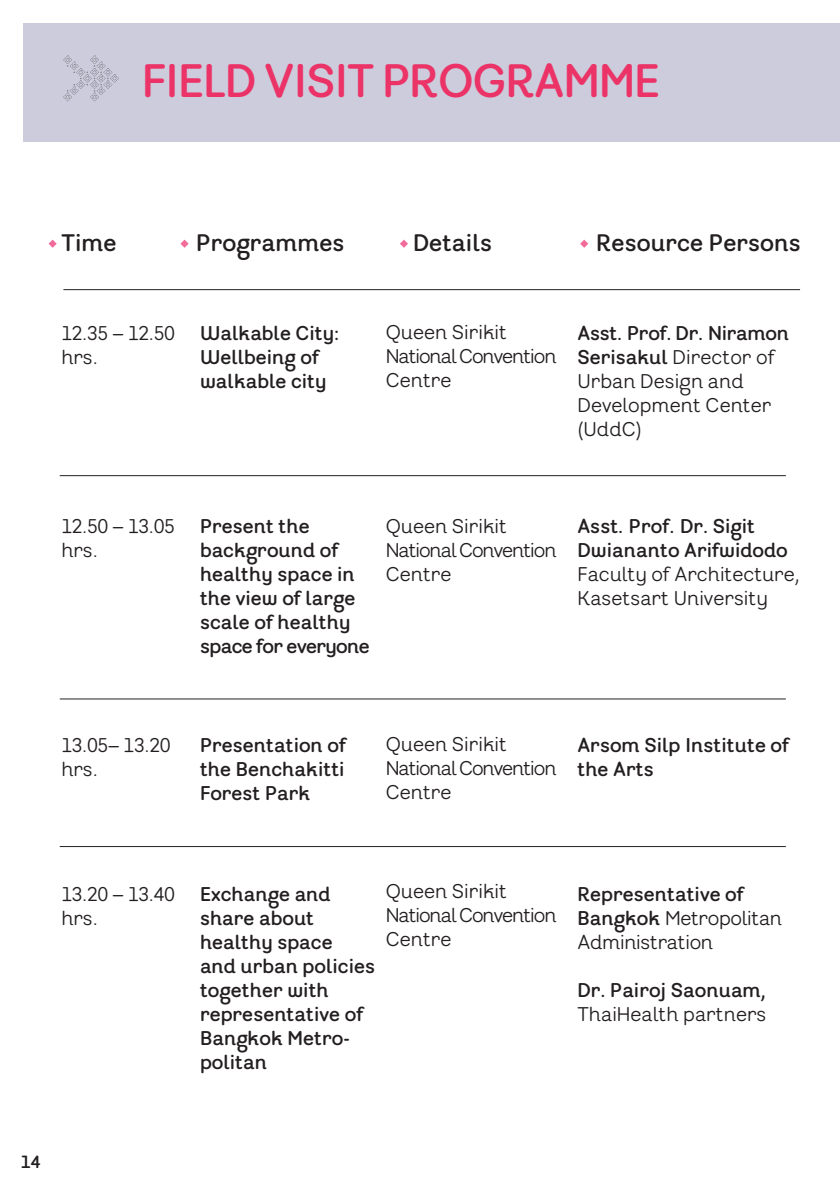
<style>
.page{position:relative;width:840px;height:1191px;background:#fff}
.page>*{position:absolute;margin:0;border:0;box-sizing:border-box;transform-origin:0 0}
.t1{font:700 47px "Kwam Sook";letter-spacing:-.03em;color:#eb3367}
.t2{font:700 24px "Kwam Sook";color:#231f20}
.t3{font:700 20px/24px "Kwam Sook";color:#231f20}
.t4{font:20px/24px "Kwam Sook";color:#231f20}
.t5{font:20px/24px "Kwam Sook";letter-spacing:-.055em;color:#231f20}
.t6{font:700 18px "Kwam Sook";color:#231f20}
.s1{font-weight:700}
</style>
<div class="page">
<div style="left:24px;top:23px;width:815px;height:119px;background:#cdccdc"></div>
<svg style="left:63px;top:56px;width:56px;height:45px"></svg>
<hr style="left:60px;top:475px;width:725px;height:1px;background:#231f20">
<hr style="left:60px;top:698px;width:725px;height:1px;background:#231f20">
<hr style="left:60px;top:846px;width:725px;height:1px;background:#231f20">
<svg style="left:180px;top:240px;width:8px;height:8px"></svg>
<svg style="left:400px;top:240px;width:8px;height:8px"></svg>
<svg style="left:580px;top:240px;width:8px;height:8px"></svg>
<svg style="left:48px;top:240px;width:9px;height:8px"></svg>
<hr style="left:63px;top:289px;width:736px;height:1px;background:#231f20">
<h1 class="t1" style="left:142px;top:54px;width:520px">FIELD VISIT PROGRAMME</h1>
<p class="t2" style="left:61px;top:228px;width:57px">Time</p>
<p class="t2" style="left:196px;top:228px;width:150px">Programmes</p>
<p class="t2" style="left:413px;top:228px;width:80px">Details</p>
<p class="t2" style="left:596px;top:228px;width:206px">Resource Persons</p>
<p class="t4" style="left:61px;top:324px;width:115px">12.35 – 12.50 hrs.</p>
<p class="t5" style="left:385px;top:323px;width:172px">Queen Sirikit<br>National Convention<br>Centre</p>
<p class="t3" style="left:200px;top:322px;width:141px">Walkable City:<br>Wellbeing of walkable city</p>
<p class="t4" style="left:577px;top:324px;width:213px"><span class="s1">Asst. Prof. Dr. Niramon<br>Serisakul</span> Director of<br>Urban Design and<br>Development Center (UddC)</p>
<p class="t4" style="left:61px;top:517px;width:115px">12.50 – 13.05 hrs.</p>
<p class="t3" style="left:200px;top:516px;width:171px">Present the background of healthy space in the view of large scale of healthy space for everyone</p>
<p class="t3" style="left:577px;top:516px;width:212px">Asst. Prof. Dr. Sigit<br>Dwiananto Arifwidodo</p>
<p class="t5" style="left:385px;top:517px;width:172px">Queen Sirikit<br>National Convention<br>Centre</p>
<p class="t4" style="left:577px;top:565px;width:224px">Faculty of Architecture,<br>Kasetsart University</p>
<p class="t4" style="left:61px;top:736px;width:110px">13.05– 13.20 hrs.</p>
<p class="t5" style="left:385px;top:735px;width:172px">Queen Sirikit<br>National Convention<br>Centre</p>
<p class="t3" style="left:200px;top:734px;width:147px;text-align:justify">Presentation of the Benchakitti Forest Park</p>
<p class="t3" style="left:577px;top:734px;width:213px">Arsom Silp Institute of the Arts</p>
<p class="t4" style="left:61px;top:885px;width:115px">13.20 – 13.40 hrs.</p>
<p class="t5" style="left:385px;top:882px;width:172px">Queen Sirikit<br>National Convention<br>Centre</p>
<p class="t3" style="left:200px;top:883px;width:176px">Exchange and share about healthy space<br>and urban policies together with representative of<br>Bangkok Metro&shy;politan</p>
<p class="t4" style="left:577px;top:885px;width:206px"><span class="s1">Representative of<br>Bangkok</span> Metropolitan<br>Administration</p>
<p class="t3" style="left:577px;top:979px;width:190px">Dr. Pairoj Saonuam,</p>
<p class="t4" style="left:577px;top:1005px;width:190px">ThaiHealth partners</p>
<p class="t6" style="left:21px;top:1151px;width:21px">14</p>
</div>
